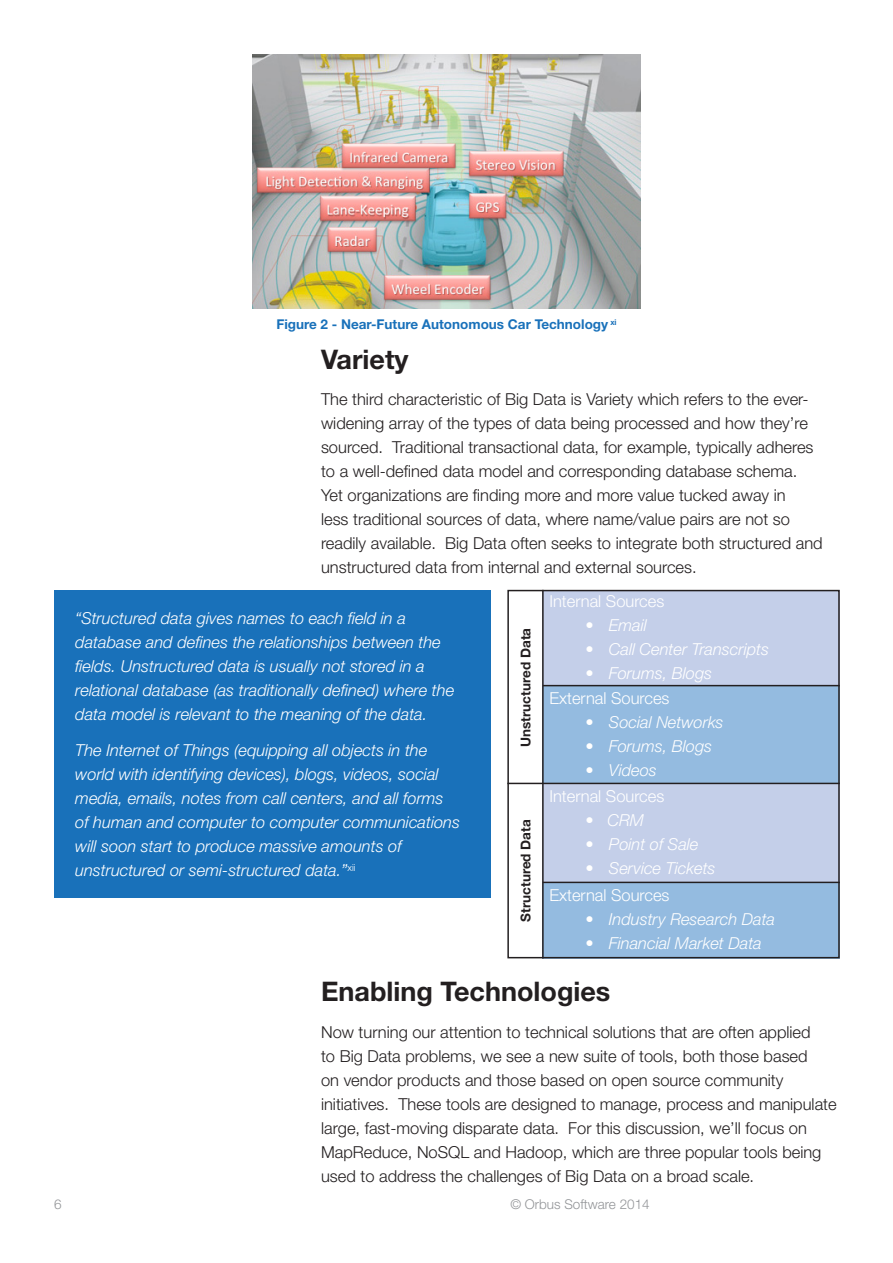
<style>
.page{position:relative;width:893px;height:1263px;background:#fff}
.page>*{position:absolute;margin:0;border:0;box-sizing:border-box;transform-origin:0 0}
.t1{font:700 27px "Helvetica Neue LT Std";color:#231f20}
.t2{font:300 16.5px/24px "Helvetica Neue LT Std";color:#231f20}
.t3{font:italic 300 16.5px/24px "Helvetica Neue LT Std";color:#fff}
.t4{font:300 16.5px "Helvetica Neue LT Std";color:#fff}
.t5{font:700 13.5px "Helvetica Neue LT Std";color:#1971ba}
.t6{font:700 13.5px "Helvetica Neue LT Std";color:#231f20}
.t7{font:300 13.5px "Helvetica Neue LT Std";color:#939598}
</style>
<div class="page">
<div style="left:542px;top:590px;width:298px;height:96px;background:#c4cfe9"></div>
<div style="left:542px;top:783px;width:298px;height:100px;background:#c4cfe9"></div>
<div style="left:542px;top:686px;width:298px;height:97px;background:#94bbe0"></div>
<div style="left:542px;top:882px;width:298px;height:76px;background:#94bbe0"></div>
<div style="left:54px;top:590px;width:436px;height:308px;background:#1971ba"></div>
<div style="left:507px;top:590px;width:333px;height:368px;border:2px solid #231f20"></div>
<hr style="left:507px;top:783px;width:333px;height:1px;background:#231f20">
<hr style="left:543px;top:685px;width:297px;height:1px;background:#231f20">
<hr style="left:543px;top:882px;width:297px;height:1px;background:#231f20">
<hr style="left:542px;top:590px;width:2px;height:368px;background:#231f20">
<img style="left:253px;top:54px;width:387px;height:255px">
<p class="t5" style="left:276px;top:316px;width:342px">Figure 2 - Near-Future Autonomous Car Technology <sup>xi</sup></p>
<p class="t1" style="left:321px;top:342px;width:89px">Variety</p>
<p class="t2" style="left:321px;top:387px;width:503px">The third characteristic of Big Data is Variety which refers to the ever&shy;widening array of the types of data being processed and how they’re sourced. Traditional transactional data, for example, typically adheres to a well-defined data model and corresponding database schema.<br>Yet organizations are finding more and more value tucked away in<br>less traditional sources of data, where name/value pairs are not so readily available. Big Data often seeks to integrate both structured and unstructured data from internal and external sources.</p>
<p class="t3" style="left:75px;top:605px;width:380px">“Structured data gives names to each field in a database and defines the relationships between the fields. Unstructured data is usually not stored in a relational database (as traditionally defined) where the data model is relevant to the meaning of the data.</p>
<p class="t3" style="left:75px;top:738px;width:386px">The Internet of Things (equipping all objects in the world with identifying devices), blogs, videos, social media, emails, notes from call centers, and all forms of human and computer to computer communications will soon start to produce massive amounts of unstructured or semi-structured data.”<sup>xii</sup></p>
<p class="t6" style="left:517px;top:747px;width:120px;rotate:-90deg">Unstructured Data</p>
<p class="t6" style="left:517px;top:922px;width:104px;rotate:-90deg">Structured Data</p>
<p class="t4" style="left:549px;top:591px;width:116px">Internal Sources</p>
<p class="t3" style="left:585px;top:612px;width:63px">• Email</p>
<p class="t3" style="left:585px;top:636px;width:185px">• Call Center Transcripts</p>
<p class="t3" style="left:585px;top:660px;width:128px">• Forums, Blogs</p>
<p class="t4" style="left:549px;top:688px;width:122px">External Sources</p>
<p class="t3" style="left:585px;top:710px;width:140px">• Social Networks</p>
<p class="t3" style="left:585px;top:734px;width:128px">• Forums, Blogs</p>
<p class="t3" style="left:585px;top:758px;width:73px">• Videos</p>
<p class="t4" style="left:549px;top:786px;width:116px">Internal Sources</p>
<p class="t3" style="left:585px;top:808px;width:60px">• CRM</p>
<p class="t3" style="left:585px;top:832px;width:115px">• Point of Sale</p>
<p class="t3" style="left:585px;top:856px;width:132px">• Service Tickets</p>
<p class="t4" style="left:549px;top:885px;width:122px">External Sources</p>
<p class="t3" style="left:585px;top:907px;width:191px">• Industry Research Data</p>
<p class="t3" style="left:585px;top:931px;width:178px">• Financial Market Data</p>
<p class="t1" style="left:321px;top:975px;width:291px">Enabling Technologies</p>
<p class="t2" style="left:321px;top:1019px;width:517px">Now turning our attention to technical solutions that are often applied<br>to Big Data problems, we see a new suite of tools, both those based<br>on vendor products and those based on open source community initiatives. These tools are designed to manage, process and manipulate large, fast-moving disparate data. For this discussion, we’ll focus on MapReduce, NoSQL and Hadoop, which are three popular tools being used to address the challenges of Big Data on a broad scale.</p>
<p class="t7" style="left:54px;top:1196px;width:9px">6</p>
<p class="t7" style="left:510px;top:1196px;width:141px">© Orbus Software 2014</p>
</div>
